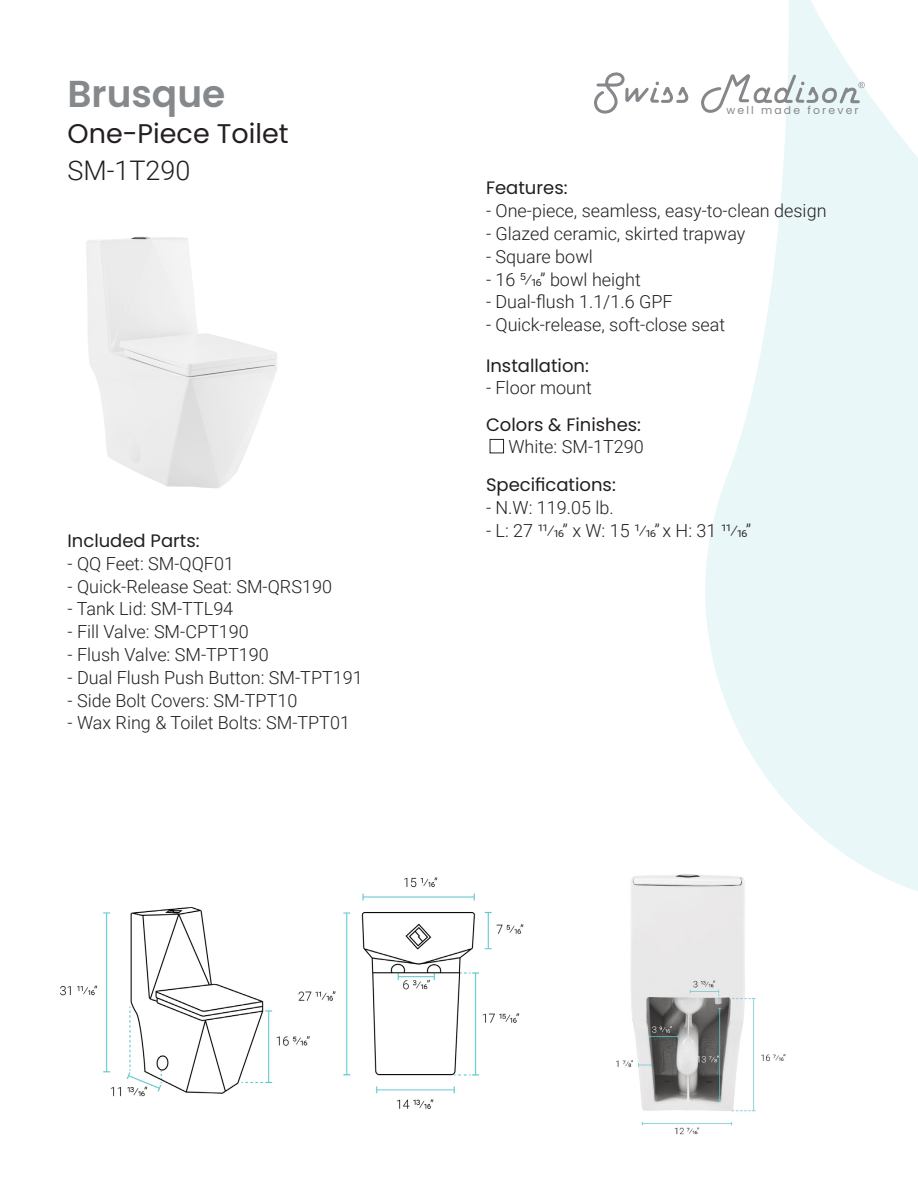
<style>
.page{position:relative;width:918px;height:1188px;background:#fff}
.page>*{position:absolute;margin:0;border:0;box-sizing:border-box;transform-origin:0 0}
.t1{font:600 37.5px "Poppins";color:#85898c}
.t2{font:27px "Poppins";color:#231f20}
.t3{font:300 27px "Roboto";color:#231f20}
.t4{font:300 18px "Roboto";color:#231f20}
.t5{font:18px "Poppins";color:#231f20}
.t6{font:10.8px "Poppins";letter-spacing:.2em;color:#85878a}
</style>
<div class="page">
<img style="left:86px;top:236px;width:191px;height:252px">
<svg style="left:705px;top:0;width:213px;height:891px;fill:#eaf7f8"></svg>
<img style="left:60px;top:877px;width:464px;height:232px">
<div style="left:490px;top:439px;width:14px;height:14px;border:1px solid #231f20"></div>
<svg style="left:594px;top:72px;width:95px;height:42px"></svg>
<svg style="left:701px;top:72px;width:164px;height:43px"></svg>
<img style="left:616px;top:850px;width:200px;height:285px">
<p class="t1" style="left:68px;top:72px;width:159px">Brusque</p>
<p class="t2" style="left:68px;top:118px;width:223px">One-Piece Toilet</p>
<p class="t3" style="left:68px;top:152px;width:125px">SM-1T290</p>
<p class="t5" style="left:68px;top:530px;width:134px">Included Parts:</p>
<p class="t4" style="left:68px;top:551px;width:168px">- QQ Feet: SM-QQF01</p>
<p class="t4" style="left:68px;top:574px;width:266px">- Quick-Release Seat: SM-QRS190</p>
<p class="t4" style="left:68px;top:596px;width:167px">- Tank Lid: SM-TTL94</p>
<p class="t4" style="left:68px;top:619px;width:183px">- Fill Valve: SM-CPT190</p>
<p class="t4" style="left:68px;top:642px;width:203px">- Flush Valve: SM-TPT190</p>
<p class="t4" style="left:68px;top:665px;width:297px">- Dual Flush Push Button: SM-TPT191</p>
<p class="t4" style="left:68px;top:688px;width:231px">- Side Bolt Covers: SM-TPT10</p>
<p class="t4" style="left:68px;top:710px;width:284px">- Wax Ring &amp; Toilet Bolts: SM-TPT01</p>
<p class="t6" style="left:726px;top:104px;width:134px">well made forever</p>
<p class="t5" style="left:486px;top:178px;width:83px">Features:</p>
<p class="t4" style="left:486px;top:198px;width:342px">- One-piece, seamless, easy-to-clean design</p>
<p class="t4" style="left:486px;top:221px;width:261px">- Glazed ceramic, skirted trapway</p>
<p class="t4" style="left:486px;top:244px;width:108px">- Square bowl</p>
<p class="t4" style="left:486px;top:267px;width:156px">- 16 5/16” bowl height</p>
<p class="t4" style="left:486px;top:289px;width:188px">- Dual-flush 1.1/1.6 GPF</p>
<p class="t4" style="left:486px;top:312px;width:241px">- Quick-release, soft-close seat</p>
<p class="t5" style="left:486px;top:355px;width:104px">Installation:</p>
<p class="t4" style="left:486px;top:375px;width:107px">- Floor mount</p>
<p class="t5" style="left:486px;top:414px;width:157px">Colors &amp; Finishes:</p>
<p class="t4" style="left:508px;top:434px;width:137px">White: SM-1T290</p>
<p class="t5" style="left:486px;top:475px;width:131px">Specifications:</p>
<p class="t4" style="left:486px;top:495px;width:129px">- N.W: 119.05 lb.</p>
<p class="t4" style="left:486px;top:518px;width:267px">- L: 27 11/16” x W: 15 1/16” x H: 31 11/16”</p>
</div>
